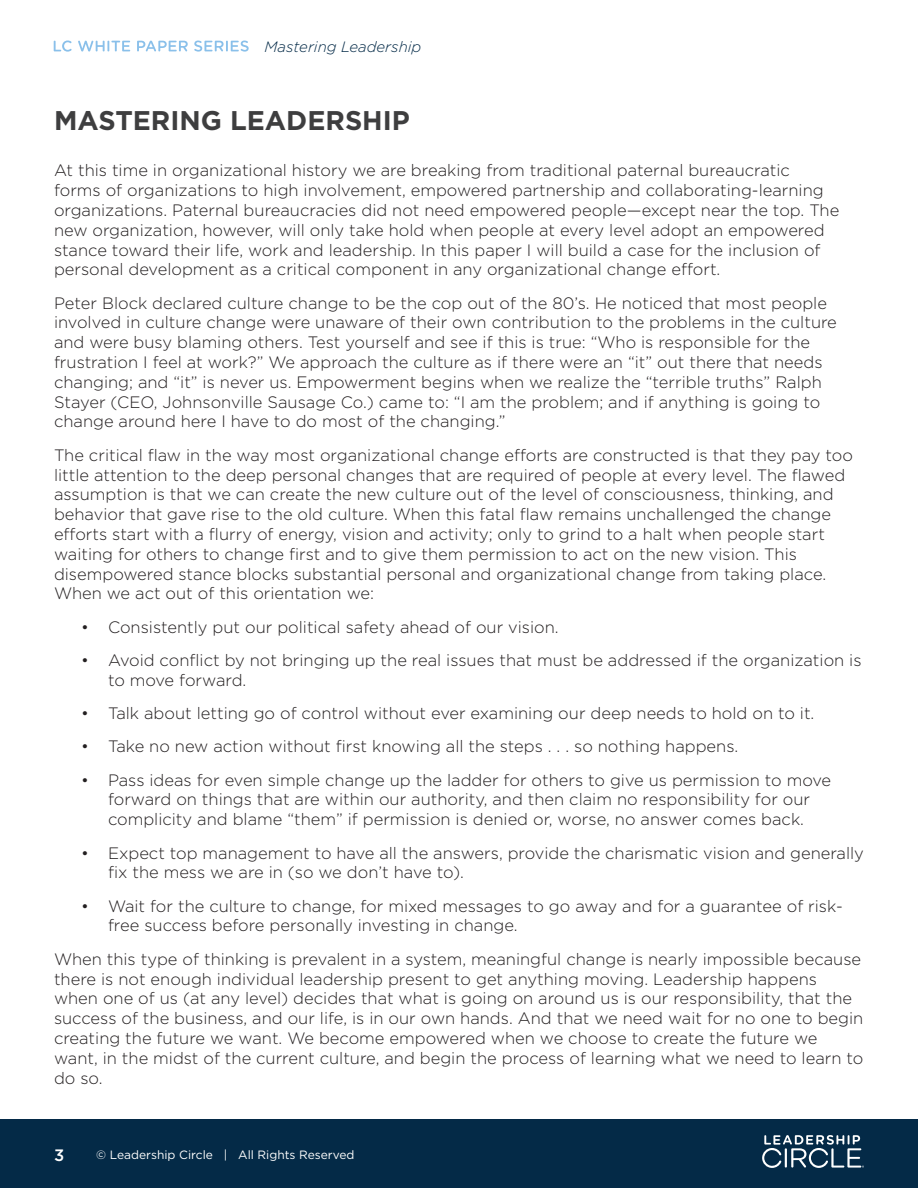
<style>
.page{position:relative;width:918px;height:1188px;background:#fff}
.page>*{position:absolute;margin:0;border:0;box-sizing:border-box;transform-origin:0 0}
.Header_Style_1{font:700 27px "Gotham";color:#3e3e3f}
.Paragraph_Style_1{font:300 16.5px/19.8px "Gotham";color:#231f20}
.t1{font:500 16.5px "Gotham";color:#fff}
.t2{font:italic 300 15px "Gotham";color:#042a47}
.t3{font:12px "Gotham";color:#fff}
</style>
<div class="page">
<svg style="left:54px;top:41px;width:18px;height:11px"></svg>
<svg style="left:78px;top:41px;width:52px;height:11px"></svg>
<svg style="left:137px;top:41px;width:51px;height:10px"></svg>
<svg style="left:194px;top:41px;width:55px;height:11px"></svg>
<div style="left:0;top:1119px;width:918px;height:69px;background:#042a47"></div>
<svg style="left:762px;top:1135px;width:102px;height:33px"></svg>
<p class="t2" style="left:265px;top:37px;width:158px">Mastering Leadership</p>
<p class="Header_Style_1" style="left:54px;top:102px;width:357px">MASTERING LEADERSHIP</p>
<p class="Paragraph_Style_1" style="left:54px;top:160px;width:787px">At this time in organizational history we are breaking from traditional paternal bureaucratic forms of organizations to high involvement, empowered partnership and collaborating-learning organizations. Paternal bureaucracies did not need empowered people—except near the top. The new organization, however, will only take hold when people at every level adopt an empowered stance toward their life, work and leadership. In this paper I will build a case for the inclusion of personal development as a critical component in any organizational change effort.</p>
<p class="Paragraph_Style_1" style="left:54px;top:293px;width:784px">Peter Block declared culture change to be the cop out of the 80’s. He noticed that most people involved in culture change were unaware of their own contribution to the problems in the culture and were busy blaming others. Test yourself and see if this is true: “Who is responsible for the frustration I feel at work?” We approach the culture as if there were an “it” out there that needs changing; and “it” is never us. Empowerment begins when we realize the “terrible truths” Ralph Stayer (CEO, Johnsonville Sausage Co.) came to: “I am the problem; and if anything is going to change around here I have to do most of the changing.”</p>
<p class="Paragraph_Style_1" style="left:54px;top:445px;width:801px">The critical flaw in the way most organizational change efforts are constructed is that they pay too little attention to the deep personal changes that are required of people at every level. The flawed assumption is that we can create the new culture out of the level of consciousness, thinking, and behavior that gave rise to the old culture. When this fatal flaw remains unchallenged the change efforts start with a flurry of energy, vision and activity; only to grind to a halt when people start waiting for others to change first and to give them permission to act on the new vision. This disempowered stance blocks substantial personal and organizational change from taking place.<br>When we act out of this orientation we:</p>
<p class="Paragraph_Style_1" style="left:81px;top:617px;width:479px">• Consistently put our political safety ahead of our vision.</p>
<p class="Paragraph_Style_1" style="left:108px;top:650px;width:755px;text-indent:-27px">• Avoid conflict by not bringing up the real issues that must be addressed if the organization is to move forward.</p>
<p class="Paragraph_Style_1" style="left:81px;top:703px;width:735px">• Talk about letting go of control without ever examining our deep needs to hold on to it.</p>
<p class="Paragraph_Style_1" style="left:81px;top:736px;width:659px">• Take no new action without first knowing all the steps . . . so nothing happens.</p>
<p class="Paragraph_Style_1" style="left:81px;top:770px;width:752px;text-align:center">• Pass ideas for even simple change up the ladder for others to give us permission to move forward on things that are within our authority, and then claim no responsibility for our complicity and blame “them” if permission is denied or, worse, no answer comes back.</p>
<p class="Paragraph_Style_1" style="left:108px;top:842px;width:758px;text-indent:-27px">• Expect top management to have all the answers, provide the charismatic vision and generally fix the mess we are in (so we don’t have to).</p>
<p class="Paragraph_Style_1" style="left:108px;top:896px;width:736px;text-indent:-27px">• Wait for the culture to change, for mixed messages to go away and for a guarantee of risk&shy;free success before personally investing in change.</p>
<p class="Paragraph_Style_1" style="left:54px;top:949px;width:811px">When this type of thinking is prevalent in a system, meaningful change is nearly impossible because there is not enough individual leadership present to get anything moving. Leadership happens when one of us (at any level) decides that what is going on around us is our responsibility, that the success of the business, and our life, is in our own hands. And that we need wait for no one to begin creating the future we want. We become empowered when we choose to create the future we want, in the midst of the current culture, and begin the process of learning what we need to learn to do so.</p>
<p class="t1" style="left:54px;top:1144px;width:12px">3</p>
<p class="t3" style="left:96px;top:1147px;width:260px">© Leadership Circle | All Rights Reserved</p>
</div>
